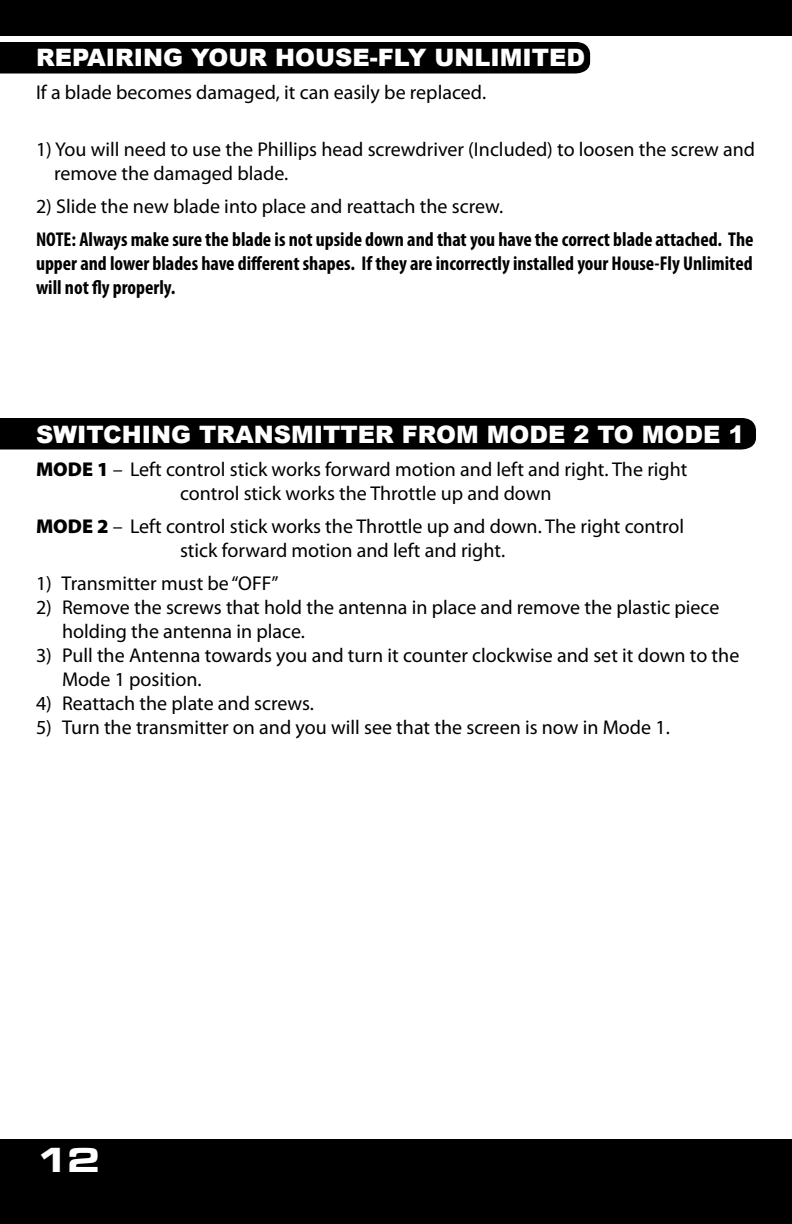
<style>
.page{position:relative;width:792px;height:1224px;background:#fff}
.page>*{position:absolute;margin:0;border:0;box-sizing:border-box;transform-origin:0 0}
.t1{font:36px "Eurostile T Blac Exte";color:#fff}
.t2{font:900 24px "Arial";color:#fff}
.t3{font:20px/24px "Myriad Pro";color:#000}
.t4{font:700 condensed 20px/24px "Myriad Pro";color:#000;text-align:justify}
.s1{font-weight:900}
</style>
<div class="page">
<div style="left:0;top:1140px;width:792px;height:84px;background:#000"></div>
<div style="left:0;top:0;width:792px;height:36px;background:#000"></div>
<div style="left:0;top:418px;width:756px;height:32px;background:#000"></div>
<div style="left:0;top:42px;width:590px;height:32px;background:#000"></div>
<p class="t2" style="left:36px;top:40px;width:551px">REPAIRING YOUR HOUSE-FLY UNLIMITED</p>
<p class="t3" style="left:36px;top:81px;width:452px">If a blade becomes damaged, it can easily be replaced.</p>
<p class="t3" style="left:54px;top:138px;width:703px;text-indent:-18px">1) You will need to use the Phillips head screwdriver (Included) to loosen the screw and remove the damaged blade.</p>
<p class="t3" style="left:36px;top:195px;width:469px">2) Slide the new blade into place and reattach the screw.</p>
<p class="t4" style="left:36px;top:228px;width:719px">NOTE: Always make sure the blade is not upside down and that you have the correct blade attached. The upper and lower blades have different shapes. If they are incorrectly installed your House-Fly Unlimited will not fly properly.</p>
<p class="t2" style="left:36px;top:417px;width:710px">SWITCHING TRANSMITTER FROM MODE 2 TO MODE 1</p>
<p class="t3" style="left:36px;top:458px;width:653px;text-align:center"><span class="s1">MODE 1</span> – Left control stick works forward motion and left and right. The right control stick works the Throttle up and down</p>
<p class="t3" style="left:180px;top:515px;width:506px;text-indent:-144px"><span class="s1">MODE 2</span> – Left control stick works the Throttle up and down. The right control stick forward motion and left and right.</p>
<p class="t3" style="left:36px;top:572px;width:244px">1) Transmitter must be “OFF”</p>
<p class="t3" style="left:62px;top:596px;width:659px;text-indent:-26px">2) Remove the screws that hold the antenna in place and remove the plastic piece holding the antenna in place.</p>
<p class="t3" style="left:62px;top:644px;width:679px;text-indent:-26px">3) Pull the Antenna towards you and turn it counter clockwise and set it down to the<br>Mode 1 position.</p>
<p class="t3" style="left:36px;top:692px;width:279px">4) Reattach the plate and screws.</p>
<p class="t3" style="left:36px;top:716px;width:635px">5) Turn the transmitter on and you will see that the screen is now in Mode 1.</p>
<h1 class="t1" style="left:36px;top:1139px;width:66px">12</h1>
</div>
